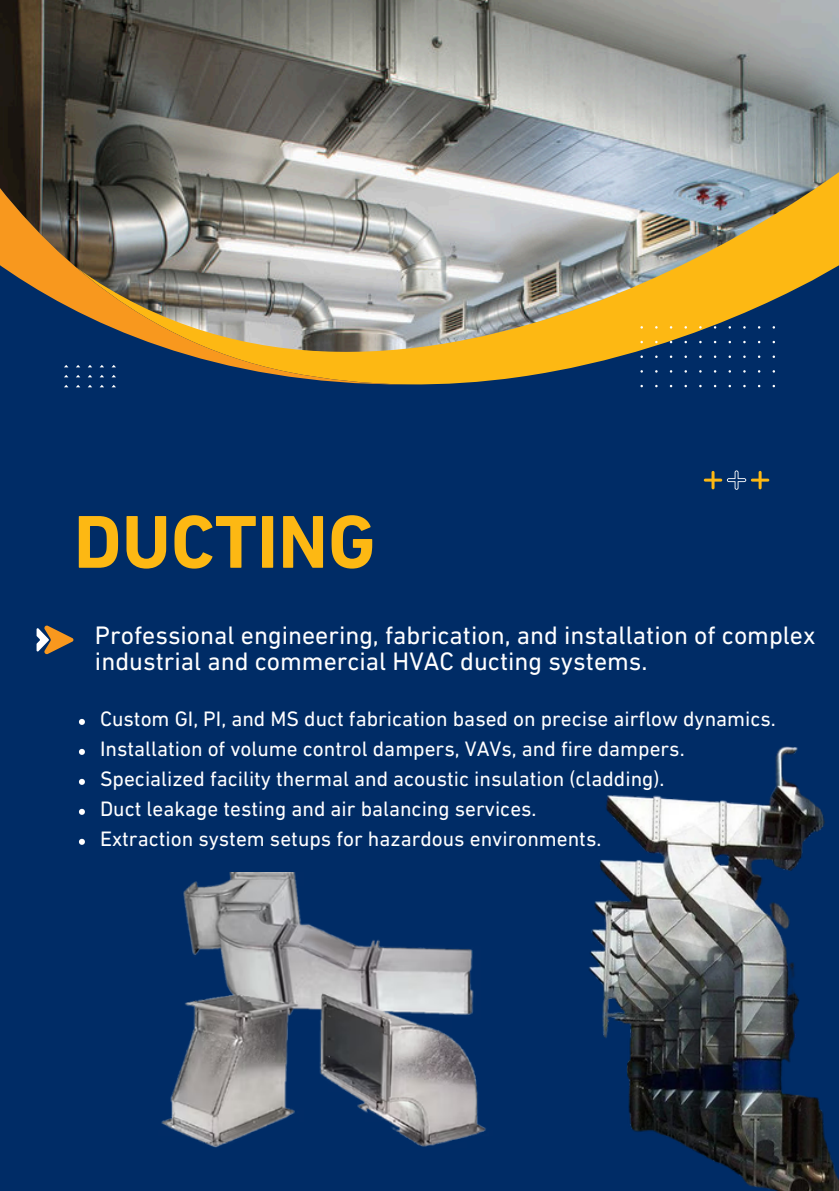
<style>
.page{position:relative;width:839px;height:1191px;background:#fff}
.page>*{position:absolute;margin:0;border:0;box-sizing:border-box;transform-origin:0 0}
.t1{font:700 76px "DIN Next LT Pro";color:#fdb813}
.t2{font:25.8px/25.4px "DIN Next LT Pro";color:#fff}
.t3{font:21.2px/30px "DIN Next LT Pro";color:#fff}
</style>
<div class="page">
<div style="left:0;top:0;width:838px;height:1190px;background:#002c66"></div>
<img style="left:0;top:0;width:838px;height:156px">
<svg style="left:64px;top:156px;width:774px;height:325px"></svg>
<svg style="left:0;top:156px;width:407px;height:230px"></svg>
<svg style="left:703px;top:470px;width:66px;height:20px"></svg>
<svg style="left:37px;top:625px;width:37px;height:30px"></svg>
<img style="left:492px;top:746px;width:346px;height:445px">
<img style="left:161px;top:872px;width:325px;height:276px">
<svg style="left:79px;top:719px;width:6px;height:6px"></svg>
<svg style="left:79px;top:749px;width:6px;height:6px"></svg>
<svg style="left:79px;top:779px;width:6px;height:6px"></svg>
<svg style="left:79px;top:809px;width:6px;height:6px"></svg>
<svg style="left:79px;top:839px;width:6px;height:6px"></svg>
<h1 class="t1" style="left:74px;top:511px;width:303px">DUCTING</h1>
<p class="t2" style="left:95px;top:625px;width:722px">Professional engineering, fabrication, and installation of complex industrial and commercial HVAC ducting systems.</p>
<p class="t3" style="left:100px;top:706px;width:677px">Custom GI, PI, and MS duct fabrication based on precise airflow dynamics.<br>Installation of volume control dampers, VAVs, and fire dampers.<br>Specialized facility thermal and acoustic insulation (cladding).<br>Duct leakage testing and air balancing services.<br>Extraction system setups for hazardous environments.</p>
</div>
